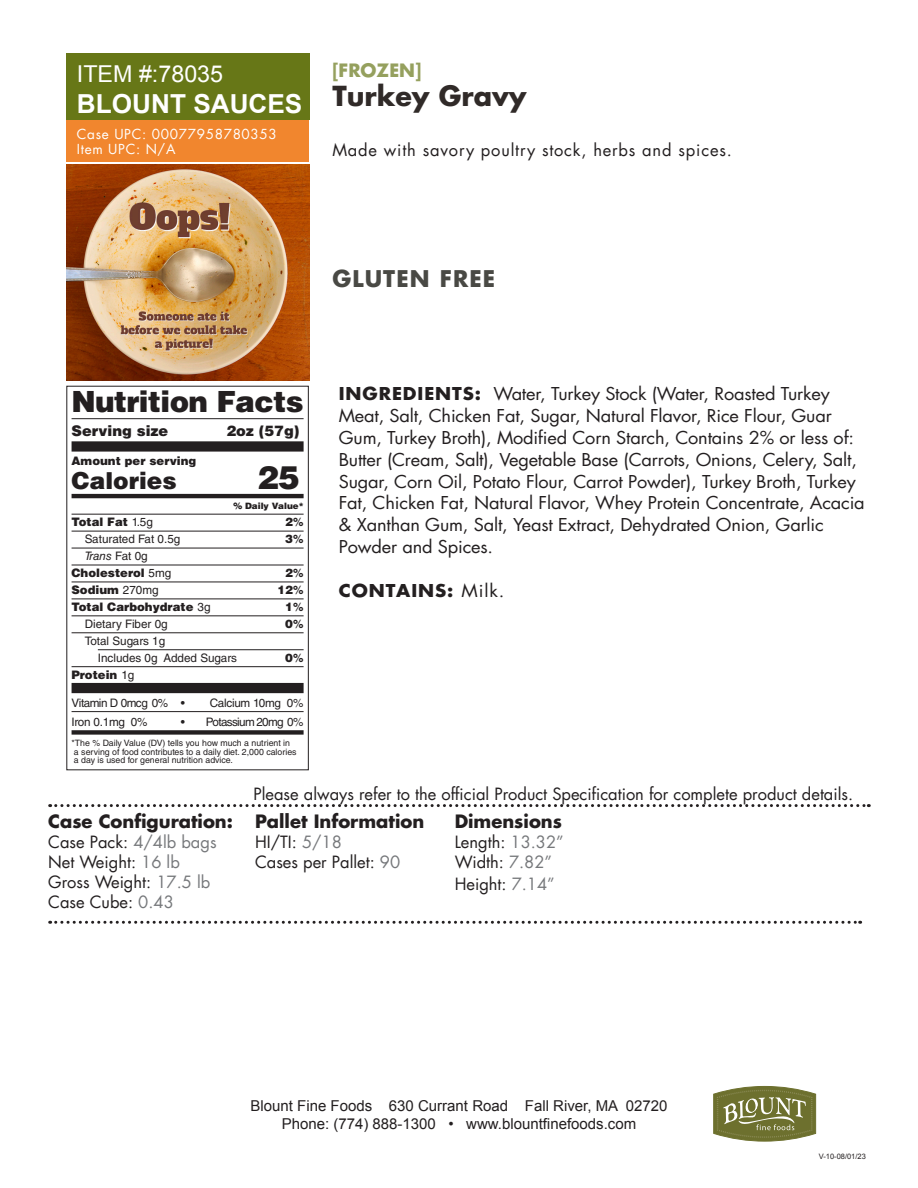
<style>
.page{position:relative;width:918px;height:1188px;background:#fff}
.page>*{position:absolute;margin:0;border:0;box-sizing:border-box;transform-origin:0 0}
.t1{font:900 32.1px "Helvetica LT Std";color:#231f20}
.t2{font:900 29.25px "Helvetica LT Std";letter-spacing:-.02em;color:#231f20}
.t3{font:700 27px "Futura";color:#302a28}
.t4{font:700 26.25px "Arial";color:#fff}
.t5{font:900 23.4px "Helvetica LT Std";color:#231f20}
.t6{font:23.25px "Arial";color:#fff}
.t7{font:700 22.5px "Futura";letter-spacing:.05em;color:#494944}
.t8{font:700 18px "Futura";color:#231f20}
.t9{font:700 18px "Futura";color:#95a05e}
.t10{font:17.4px/21.9px "Futura";letter-spacing:-.01em;color:#231f20;scale:1.05 1}
.t11{font:700 17.4px "Futura";letter-spacing:.05em;color:#231f20;scale:1.05 1}
.t12{font:16.5px/19.8px "Futura";color:#231f20}
.t13{font:16.5px "Futura";letter-spacing:.05em;color:#231f20}
.t14{font:15px/18px "Arial";color:#231f20;text-align:center}
.t15{font:900 14.55px "Helvetica LT Std";color:#231f20}
.t16{font:13.5px/15px "Futura";letter-spacing:.05em;color:#fff}
.t17{font:900 11.7px/17px "Helvetica LT Std";color:#231f20}
.t18{font:11.7px/17px "Helvetica LT Std";color:#231f20}
.t19{font:11.7px "Helvetica LT Std";letter-spacing:-.02em;color:#231f20}
.t20{font:11.7px "Helvetica LT Std";letter-spacing:-.055em;color:#231f20}
.t21{font:11.7px "Helvetica LT Std";letter-spacing:-.04em;color:#231f20}
.t22{font:8.7px/8.7px "Helvetica LT Std";color:#231f20}
.t23{font:900 8.7px "Helvetica LT Std";color:#231f20}
.t24{font:7.5px "Arial";color:#231f20}
.s1{font-weight:400}
.s2{font-weight:700}
.s3{font-weight:400;font-style:italic}
.s4{color:#76787b}
</style>
<div class="page">
<div style="left:66px;top:54px;width:243px;height:66px;background:#677717"></div>
<img style="left:66px;top:164px;width:243px;height:216px">
<svg style="left:713px;top:1086px;width:103px;height:55px"></svg>
<div style="left:66px;top:120px;width:243px;height:41px;background:#f1862e"></div>
<svg style="left:50px;top:804px;width:819px;height:3px"></svg>
<svg style="left:50px;top:921px;width:811px;height:3px"></svg>
<hr style="left:72px;top:418px;width:232px;height:1px;background:#231f20">
<div style="left:72px;top:441px;width:232px;height:11px;background:#231f20"></div>
<hr style="left:72px;top:494px;width:232px;height:4px;background:#231f20">
<hr style="left:72px;top:514px;width:232px;height:1px;background:#231f20">
<hr style="left:72px;top:531px;width:232px;height:1px;background:#231f20">
<hr style="left:72px;top:548px;width:232px;height:1px;background:#231f20">
<hr style="left:72px;top:565px;width:232px;height:1px;background:#231f20">
<hr style="left:72px;top:582px;width:232px;height:1px;background:#231f20">
<hr style="left:72px;top:599px;width:232px;height:1px;background:#231f20">
<hr style="left:72px;top:616px;width:232px;height:1px;background:#231f20">
<hr style="left:72px;top:633px;width:232px;height:1px;background:#231f20">
<hr style="left:98px;top:649px;width:206px;height:1px;background:#231f20">
<hr style="left:72px;top:666px;width:232px;height:1px;background:#231f20">
<div style="left:72px;top:683px;width:232px;height:10px;background:#231f20"></div>
<hr style="left:72px;top:711px;width:232px;height:1px;background:#231f20">
<div style="left:72px;top:730px;width:232px;height:5px;background:#231f20"></div>
<div style="left:66px;top:386px;width:243px;height:384px;border:1px solid #231f20"></div>
<h3 class="t6" style="left:77px;top:59px;width:148px">ITEM #:78035</h3>
<h3 class="t4" style="left:77px;top:86px;width:227px">BLOUNT SAUCES</h3>
<p class="t16" style="left:77px;top:126px;width:202px">Case UPC: 00077958780353<br>Item UPC: N/A</p>
<p class="t9" style="left:332px;top:57px;width:91px">[FROZEN]</p>
<h3 class="t3" style="left:332px;top:77px;width:196px">Turkey Gravy</h3>
<p class="t13" style="left:332px;top:138px;width:401px">Made with savory poultry stock, herbs and spices.</p>
<p class="t7" style="left:332px;top:262px;width:164px">GLUTEN FREE</p>
<h2 class="t2" style="left:72px;top:382px;width:234px">Nutrition Facts</h2>
<p class="t15" style="left:72px;top:421px;width:98px">Serving size</p>
<p class="t15" style="left:226px;top:421px;width:75px">2oz (57g)</p>
<p class="t17" style="left:72px;top:452px;width:126px">Amount per serving</p>
<h3 class="t5" style="left:72px;top:465px;width:107px">Calories</h3>
<h1 class="t1" style="left:257px;top:456px;width:44px">25</h1>
<p class="t23" style="left:233px;top:500px;width:72px">% Daily Value*</p>
<p class="t17" style="left:72px;top:513px;width:83px">Total Fat <span class="s1">1.5g</span></p>
<p class="t17" style="left:285px;top:513px;width:20px">2<span class="s2">%</span></p>
<p class="t18" style="left:85px;top:530px;width:97px">Saturated Fat 0.5g</p>
<p class="t17" style="left:285px;top:530px;width:20px">3<span class="s2">%</span></p>
<p class="t17" style="left:72px;top:547px;width:101px;text-indent:13px"><span class="s3">Trans</span> <span class="s1">Fat 0g<br></span>Cholesterol <span class="s1">5mg</span></p>
<p class="t17" style="left:285px;top:564px;width:20px">2<span class="s2">%</span></p>
<p class="t17" style="left:72px;top:581px;width:89px">Sodium <span class="s1">270mg</span></p>
<p class="t17" style="left:278px;top:581px;width:27px">12<span class="s2">%</span></p>
<p class="t17" style="left:72px;top:598px;width:140px">Total Carbohydrate <span class="s1">3g</span></p>
<p class="t17" style="left:285px;top:598px;width:20px">1<span class="s2">%</span></p>
<p class="t18" style="left:85px;top:615px;width:85px">Dietary Fiber 0g</p>
<p class="t17" style="left:285px;top:615px;width:20px">0<span class="s2">%</span></p>
<p class="t18" style="left:98px;top:632px;width:141px;text-indent:-13px">Total Sugars 1g<br>Includes 0g Added Sugars</p>
<p class="t17" style="left:285px;top:649px;width:20px">0<span class="s2">%</span></p>
<p class="t17" style="left:72px;top:666px;width:64px">Protein <span class="s1">1g</span></p>
<p class="t21" style="left:72px;top:696px;width:115px">Vitamin D 0mcg 0% •</p>
<p class="t19" style="left:210px;top:696px;width:95px">Calcium 10mg 0%</p>
<p class="t19" style="left:72px;top:715px;width:77px">Iron 0.1mg 0%</p>
<p class="t20" style="left:181px;top:715px;width:124px">• Potassium 20mg 0%</p>
<p class="t22" style="left:72px;top:738px;width:227px">*The % Daily Value (DV) tells you how much a nutrient in a serving of food contributes to a daily diet. 2,000 calories a day is used for general nutrition advice.</p>
<p class="t10" style="left:339px;top:383px;width:502px"><span class="s2">INGREDIENTS:</span> Water, Turkey Stock (Water, Roasted Turkey Meat, Salt, Chicken Fat, Sugar, Natural Flavor, Rice Flour, Guar Gum, Turkey Broth), Modified Corn Starch, Contains 2% or less of:<br>Butter (Cream, Salt), Vegetable Base (Carrots, Onions, Celery, Salt, Sugar, Corn Oil, Potato Flour, Carrot Powder), Turkey Broth, Turkey Fat, Chicken Fat, Natural Flavor, Whey Protein Concentrate, Acacia &amp; Xanthan Gum, Salt, Yeast Extract, Dehydrated Onion, Garlic Powder and Spices.</p>
<p class="t11" style="left:339px;top:578px;width:159px">CONTAINS: <span class="s1">Milk.</span></p>
<p class="t8" style="left:48px;top:809px;width:186px">Case Configuration:</p>
<p class="t12" style="left:48px;top:832px;width:170px">Case Pack: <span class="s4">4/4lb bags<br></span>Net Weight: <span class="s4">16 lb<br></span>Gross Weight: <span class="s4">17.5 lb<br></span>Case Cube: <span class="s4">0.43</span></p>
<p class="t12" style="left:254px;top:784px;width:601px">Please always refer to the official Product Specification for complete product details.</p>
<p class="t8" style="left:255px;top:809px;width:171px">Pallet Information</p>
<p class="t12" style="left:255px;top:832px;width:147px">HI/TI: <span class="s4">5/18<br></span>Cases per Pallet: <span class="s4">90</span></p>
<p class="t8" style="left:455px;top:809px;width:109px">Dimensions</p>
<p class="t12" style="left:455px;top:832px;width:111px">Length: <span class="s4">13.32”<br></span>Width: <span class="s4">7.82”</span></p>
<p class="t12" style="left:455px;top:873px;width:102px">Height: <span class="s4">7.14”</span></p>
<p class="t14" style="left:251px;top:1097px;width:418px">Blount Fine Foods 630 Currant Road Fall River, MA 02720<br>Phone: (774) 888-1300 • www.blountfinefoods.com</p>
<p class="t24" style="left:819px;top:1151px;width:49px">V-10-08/01/23</p>
</div>
